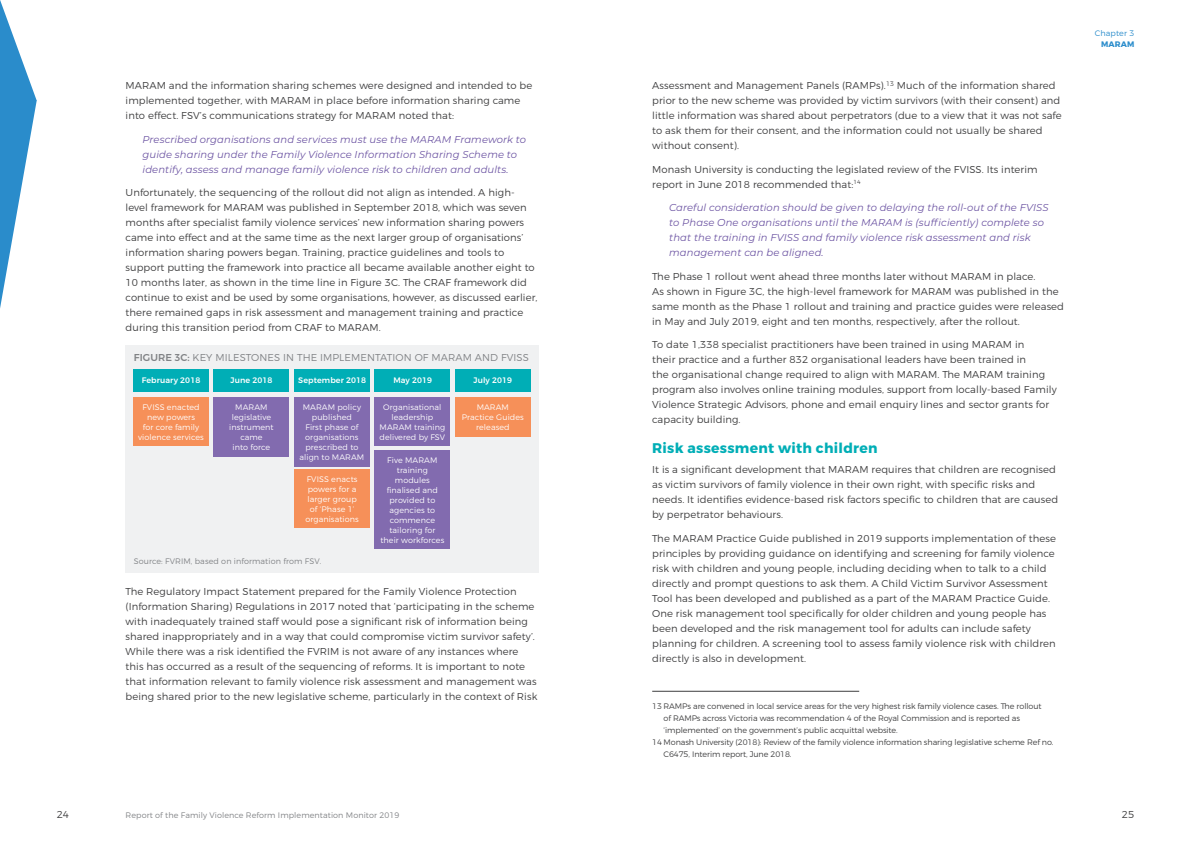
<style>
.page{position:relative;width:1191px;height:842px;background:#fff}
.page>*{position:absolute;margin:0;border:0;box-sizing:border-box;transform-origin:0 0}
.Heading_2{font:700 14px "Montserrat";letter-spacing:.02em;color:#00aeb6}
.t1{font:300 10px/15px "Montserrat";letter-spacing:.01em;color:#3e3e3f}
.t2{font:italic 10px/15px "Montserrat";letter-spacing:.01em;color:#6b53a2}
.Figure_title{font:300 10px "Montserrat";letter-spacing:.01em;color:#808285}
.Infographic_text__sm{font:300 8px/10px "Montserrat";letter-spacing:.01em;color:#fff;text-align:center}
.Footnote{font:300 8px/12px "Montserrat";letter-spacing:-.01em;color:#3e3e3f}
.Reference{font:300 8px "Montserrat";letter-spacing:.01em;color:#808285}
.Infographic_text__sm-2{font:500 8px "Montserrat";letter-spacing:.01em;color:#fff}
.t3{font:300 8px "Montserrat";letter-spacing:.01em;color:#2a8ccb}
.t4{font:700 8px "Montserrat";letter-spacing:.01em;color:#2a8ccb}
.s1{font-weight:500}
</style>
<div class="page">
<svg style="left:0;top:0;width:37px;height:308px"></svg>
<hr style="left:652px;top:691px;width:207px;height:1px;background:#3e3e3f">
<div style="left:126px;top:345px;width:413px;height:228px;background:#f0f1f2"></div>
<div style="left:375px;top:450px;width:75px;height:99px;background:#826baf"></div>
<div style="left:133px;top:370px;width:75px;height:22px;background:#00aeb6"></div>
<div style="left:133px;top:397px;width:75px;height:48px;background:#f69059"></div>
<div style="left:214px;top:397px;width:75px;height:60px;background:#826baf"></div>
<div style="left:294px;top:397px;width:75px;height:69px;background:#826baf"></div>
<div style="left:294px;top:469px;width:75px;height:59px;background:#f69059"></div>
<div style="left:375px;top:397px;width:75px;height:48px;background:#826baf"></div>
<div style="left:455px;top:397px;width:75px;height:40px;background:#f69059"></div>
<div style="left:214px;top:370px;width:75px;height:22px;background:#00aeb6"></div>
<div style="left:294px;top:370px;width:75px;height:22px;background:#00aeb6"></div>
<div style="left:375px;top:370px;width:75px;height:22px;background:#00aeb6"></div>
<div style="left:455px;top:370px;width:75px;height:22px;background:#00aeb6"></div>
<p class="t1" style="left:126px;top:78px;width:408px">MARAM and the information sharing schemes were designed and intended to be implemented together, with MARAM in place before information sharing came into effect. FSV’s communications strategy for MARAM noted that:</p>
<p class="t2" style="left:143px;top:131px;width:385px">Prescribed organisations and services must use the MARAM Framework to guide sharing under the Family Violence Information Sharing Scheme to identify, assess and manage family violence risk to children and adults.</p>
<p class="t1" style="left:126px;top:185px;width:413px">Unfortunately, the sequencing of the rollout did not align as intended. A high&shy;level framework for MARAM was published in September 2018, which was seven months after specialist family violence services’ new information sharing powers came into effect and at the same time as the next larger group of organisations’ information sharing powers began. Training, practice guidelines and tools to support putting the framework into practice all became available another eight to 10 months later, as shown in the time line in Figure 3C. The CRAF framework did continue to exist and be used by some organisations, however, as discussed earlier, there remained gaps in risk assessment and management training and practice during this transition period from CRAF to MARAM.</p>
<p class="Figure_title" style="left:134px;top:351px;width:396px"><span class="s1">FIGURE 3C:</span> KEY MILESTONES IN THE IMPLEMENTATION OF MARAM AND FVISS</p>
<p class="Infographic_text__sm-2" style="left:142px;top:375px;width:60px">February 2018</p>
<p class="Infographic_text__sm-2" style="left:231px;top:375px;width:43px">June 2018</p>
<p class="Infographic_text__sm-2" style="left:298px;top:375px;width:69px">September 2018</p>
<p class="Infographic_text__sm-2" style="left:393px;top:375px;width:40px">May 2019</p>
<p class="Infographic_text__sm-2" style="left:473px;top:375px;width:40px">July 2019</p>
<p class="Infographic_text__sm" style="left:138px;top:402px;width:67px">FVISS enacted new powers<br>for core family violence services</p>
<p class="Infographic_text__sm" style="left:229px;top:402px;width:46px">MARAM legislative instrument came<br>into force</p>
<p class="Infographic_text__sm" style="left:299px;top:402px;width:66px">MARAM policy published<br>First phase of organisations prescribed to align to MARAM</p>
<p class="Infographic_text__sm" style="left:305px;top:474px;width:55px">FVISS enacts powers for a larger group of ‘Phase 1’ organisations</p>
<p class="Reference" style="left:134px;top:556px;width:189px">Source: FVRIM, based on information from FSV.</p>
<p class="Infographic_text__sm" style="left:379px;top:402px;width:67px">Organisational leadership<br>MARAM training delivered by FSV</p>
<p class="Infographic_text__sm" style="left:462px;top:402px;width:63px">MARAM<br>Practice Guides released</p>
<p class="Infographic_text__sm" style="left:380px;top:455px;width:65px">Five MARAM training modules finalised and provided to agencies to commence tailoring for their workforces</p>
<p class="t1" style="left:126px;top:583px;width:413px">The Regulatory Impact Statement prepared for the Family Violence Protection (Information Sharing) Regulations in 2017 noted that ‘participating in the scheme with inadequately trained staff would pose a significant risk of information being shared inappropriately and in a way that could compromise victim survivor safety’.<br>While there was a risk identified the FVRIM is not aware of any instances where this has occurred as a result of the sequencing of reforms. It is important to note that information relevant to family violence risk assessment and management was being shared prior to the new legislative scheme, particularly in the context of Risk</p>
<p class="t1" style="left:652px;top:78px;width:411px">Assessment and Management Panels (RAMPs).<sup>13</sup> Much of the information shared prior to the new scheme was provided by victim survivors (with their consent) and little information was shared about perpetrators (due to a view that it was not safe to ask them for their consent, and the information could not usually be shared without consent).</p>
<p class="t1" style="left:652px;top:161px;width:387px">Monash University is conducting the legislated review of the FVISS. Its interim report in June 2018 recommended that:<sup>14</sup></p>
<p class="t2" style="left:669px;top:200px;width:381px">Careful consideration should be given to delaying the roll-out of the FVISS to Phase One organisations until the MARAM is (sufficiently) complete so that the training in FVISS and family violence risk assessment and risk management can be aligned.</p>
<p class="t1" style="left:652px;top:268px;width:413px">The Phase 1 rollout went ahead three months later without MARAM in place.<br>As shown in Figure 3C, the high-level framework for MARAM was published in the same month as the Phase 1 rollout and training and practice guides were released in May and July 2019, eight and ten months, respectively, after the rollout.</p>
<p class="t1" style="left:652px;top:337px;width:406px">To date 1,338 specialist practitioners have been trained in using MARAM in<br>their practice and a further 832 organisational leaders have been trained in<br>the organisational change required to align with MARAM. The MARAM training program also involves online training modules, support from locally-based Family Violence Strategic Advisors, phone and email enquiry lines and sector grants for capacity building.</p>
<p class="Heading_2" style="left:652px;top:439px;width:227px">Risk assessment with children</p>
<p class="t1" style="left:652px;top:462px;width:407px">It is a significant development that MARAM requires that children are recognised as victim survivors of family violence in their own right, with specific risks and needs. It identifies evidence-based risk factors specific to children that are caused by perpetrator behaviours.</p>
<p class="t1" style="left:652px;top:530px;width:405px">The MARAM Practice Guide published in 2019 supports implementation of these principles by providing guidance on identifying and screening for family violence risk with children and young people, including deciding when to talk to a child directly and prompt questions to ask them. A Child Victim Survivor Assessment Tool has been developed and published as a part of the MARAM Practice Guide.<br>One risk management tool specifically for older children and young people has been developed and the risk management tool for adults can include safety planning for children. A screening tool to assess family violence risk with children directly is also in development.</p>
<p class="Footnote" style="left:663px;top:700px;width:380px;text-indent:-11px">13 RAMPs are convened in local service areas for the very highest risk family violence cases. The rollout of RAMPs across Victoria was recommendation 4 of the Royal Commission and is reported as ‘implemented’ on the government’s public acquittal website.</p>
<p class="Footnote" style="left:663px;top:736px;width:391px;text-indent:-11px">14 Monash University (2018): Review of the family violence information sharing legislative scheme Ref no.<br>C6475, Interim report, June 2018.</p>
<p class="t3" style="left:1094px;top:28px;width:41px">Chapter 3</p>
<p class="t4" style="left:1101px;top:39px;width:35px">MARAM</p>
<p class="t1" style="left:57px;top:807px;width:14px">24</p>
<p class="t1" style="left:1121px;top:807px;width:14px">25</p>
<p class="Reference" style="left:126px;top:810px;width:275px">Report of the Family Violence Reform Implementation Monitor 2019</p>
</div>
